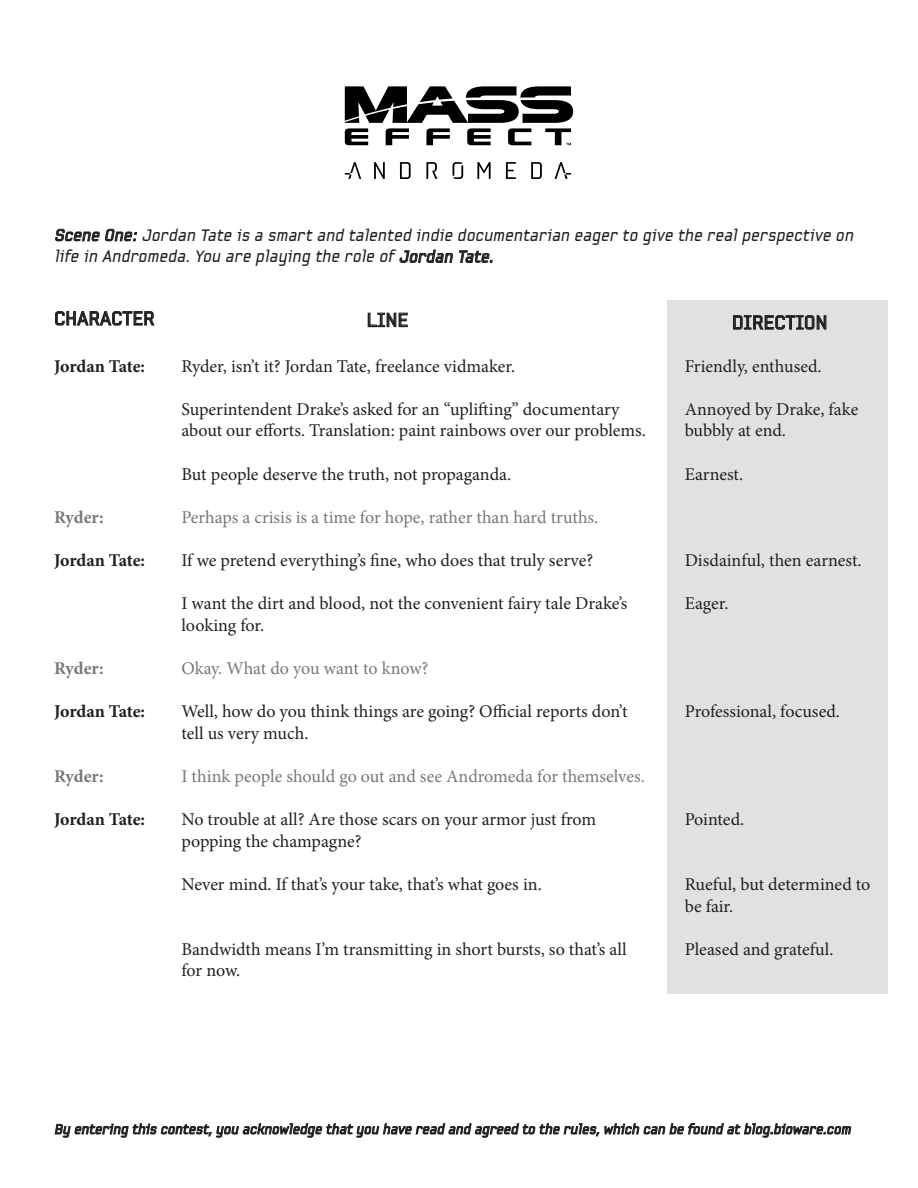
<style>
.page{position:relative;width:918px;height:1188px;background:#fff}
.page>*{position:absolute;margin:0;border:0;box-sizing:border-box;transform-origin:0 0}
.t1{font:21px "EAS Sans";color:#231f20}
.t2{font:18px/21.6px "Minion Pro";letter-spacing:-.005em;color:#231f20}
.t3{font:italic 18px/21.6px "EAS Sans";color:#231f20}
.t4{font:18px "Minion Pro";letter-spacing:-.005em;color:#76787b}
.t5{font:700 18px "Minion Pro";letter-spacing:-.01em;color:#231f20}
.t6{font:700 18px "Minion Pro";letter-spacing:-.005em;color:#76787b}
.t7{font:italic 15px "EAS Sans";color:#231f20}
</style>
<div class="page">
<svg style="left:506px;top:162px;width:10px;height:17px"></svg>
<svg style="left:477px;top:162px;width:14px;height:17px"></svg>
<svg style="left:531px;top:162px;width:11px;height:17px"></svg>
<svg style="left:426px;top:162px;width:11px;height:17px"></svg>
<svg style="left:374px;top:162px;width:11px;height:17px"></svg>
<svg style="left:400px;top:162px;width:11px;height:17px"></svg>
<svg style="left:345px;top:162px;width:16px;height:17px"></svg>
<svg style="left:555px;top:162px;width:16px;height:17px"></svg>
<svg style="left:453px;top:162px;width:10px;height:17px"></svg>
<svg style="left:345px;top:86px;width:228px;height:59px"></svg>
<svg style="left:55px;top:228px;width:82px;height:14px"></svg>
<svg style="left:399px;top:250px;width:54px;height:13px"></svg>
<svg style="left:459px;top:250px;width:33px;height:13px"></svg>
<svg style="left:54px;top:1123px;width:798px;height:15px"></svg>
<svg style="left:55px;top:311px;width:100px;height:15px"></svg>
<div style="left:667px;top:300px;width:221px;height:694px;background:#e0e1e3"></div>
<svg style="left:368px;top:313px;width:40px;height:14px"></svg>
<svg style="left:733px;top:315px;width:94px;height:15px"></svg>
<p class="t3" style="left:54px;top:224px;width:805px">Scene One:Jordan Tate is a smartand talented indie documentarian eager to give the realperspective on life in Andromeda.You are playing the role ofJordan Tate.</p>
<p class="t1" style="left:54px;top:305px;width:102px">CHARACTER</p>
<p class="t1" style="left:367px;top:307px;width:43px">LINE</p>
<p class="t1" style="left:732px;top:309px;width:97px">DIRECTION</p>
<p class="t5" style="left:54px;top:353px;width:93px">Jordan Tate:</p>
<p class="t2" style="left:181px;top:355px;width:335px">Ryder, isn’t it? Jordan Tate, freelance vidmaker.</p>
<p class="t2" style="left:181px;top:398px;width:466px">Superintendent Drake’s asked for an “uplifting” documentary about our efforts. Translation: paint rainbows over our problems.</p>
<p class="t2" style="left:181px;top:463px;width:331px">But people deserve the truth, not propaganda.</p>
<p class="t4" style="left:181px;top:505px;width:418px">Perhaps a crisis is a time for hope, rather than hard truths.</p>
<p class="t2" style="left:181px;top:550px;width:413px">If we pretend everything’s fine, who does that truly serve?</p>
<p class="t2" style="left:181px;top:593px;width:447px">I want the dirt and blood, not the convenient fairy tale Drake’s looking for.</p>
<p class="t4" style="left:181px;top:656px;width:249px">Okay. What do you want to know?</p>
<p class="t2" style="left:181px;top:701px;width:448px">Well, how do you think things are going? Official reports don’t tell us very much.</p>
<p class="t4" style="left:181px;top:764px;width:465px">I think people should go out and see Andromeda for themselves.</p>
<p class="t2" style="left:181px;top:809px;width:416px">No trouble at all? Are those scars on your armor just from popping the champagne?</p>
<p class="t2" style="left:181px;top:874px;width:362px">Never mind. If that’s your take, that’s what goes in.</p>
<p class="t2" style="left:685px;top:355px;width:138px">Friendly, enthused.</p>
<p class="t2" style="left:685px;top:398px;width:175px">Annoyed by Drake, fake bubbly at end.</p>
<p class="t2" style="left:685px;top:463px;width:60px">Earnest.</p>
<p class="t6" style="left:54px;top:504px;width:51px">Ryder:</p>
<p class="t5" style="left:54px;top:548px;width:93px">Jordan Tate:</p>
<p class="t2" style="left:685px;top:550px;width:178px">Disdainful, then earnest.</p>
<p class="t2" style="left:685px;top:593px;width:45px">Eager.</p>
<p class="t6" style="left:54px;top:656px;width:51px">Ryder:</p>
<p class="t5" style="left:54px;top:699px;width:93px">Jordan Tate:</p>
<p class="t2" style="left:685px;top:701px;width:157px">Professional, focused.</p>
<p class="t6" style="left:54px;top:764px;width:51px">Ryder:</p>
<p class="t5" style="left:54px;top:807px;width:93px">Jordan Tate:</p>
<p class="t2" style="left:685px;top:809px;width:61px">Pointed.</p>
<p class="t2" style="left:685px;top:874px;width:187px">Rueful, but determined to be fair.</p>
<p class="t2" style="left:685px;top:938px;width:150px">Pleased and grateful.</p>
<p class="t2" style="left:181px;top:938px;width:447px">Bandwidth means I’m transmitting in short bursts, so that’s all for now.</p>
<p class="t7" style="left:54px;top:1120px;width:801px">By entering this contest,you acknowledge thatyou have read and agreed to the rules,which can be found atblog.bioware.com</p>
</div>
